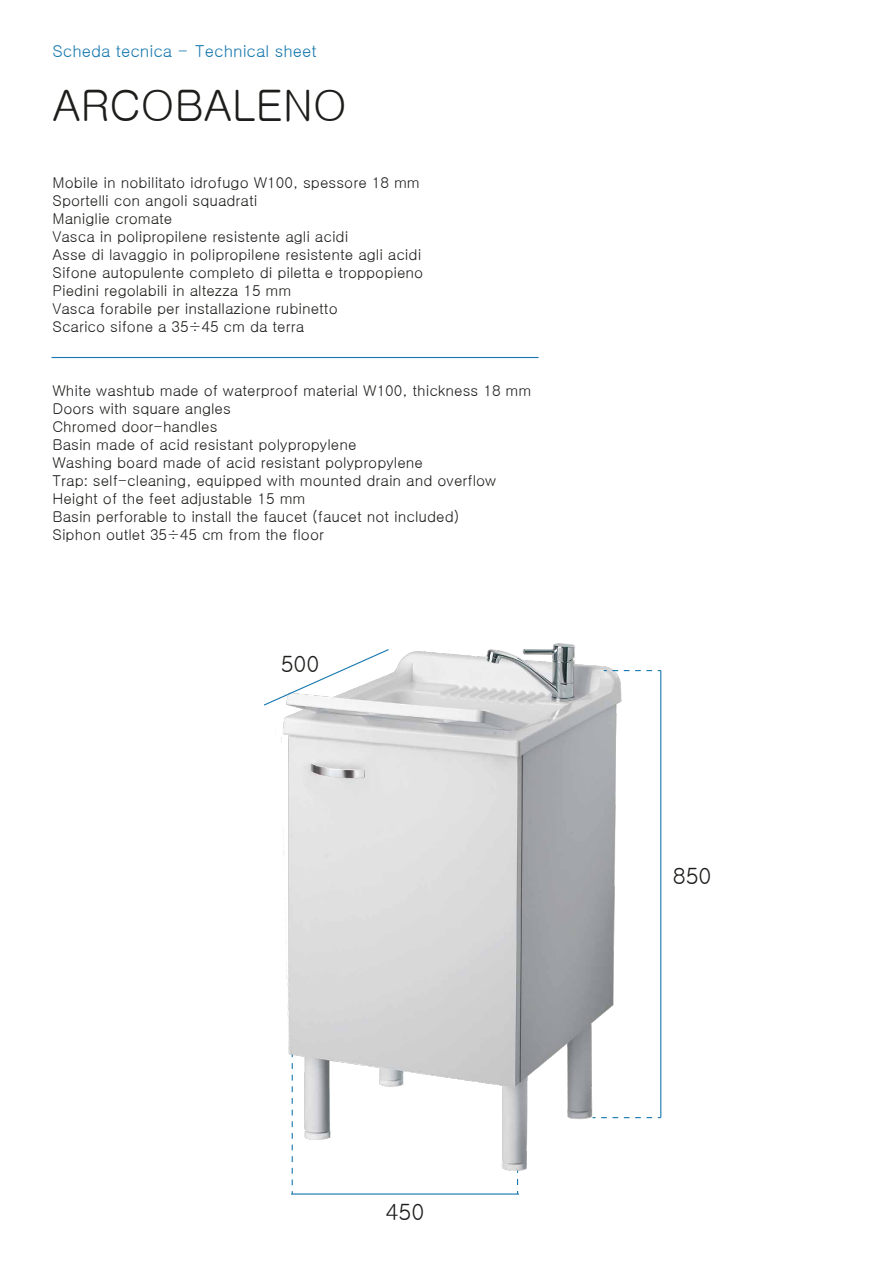
<style>
.page{position:relative;width:893px;height:1263px;background:#fff}
.page>*{position:absolute;margin:0;border:0;box-sizing:border-box;transform-origin:0 0}
.t1{font:43.5px "Gulim";color:#1d1d1b}
.t2{font:22.5px "Gulim";color:#1d1d1b}
.t3{font:16.5px "Gulim";color:#1778af}
.t4{font:15px/18px "Gulim";color:#1d1d1b}
.s1{font-family:"Arial"}
</style>
<div class="page">
<img style="left:281px;top:643px;width:356px;height:538px">
<svg style="left:604px;top:670px;width:57px;height:1px"></svg>
<svg style="left:592px;top:1117px;width:68px;height:1px"></svg>
<hr style="left:660px;top:671px;width:1px;height:447px;background:#1778af">
<hr style="left:291px;top:1193px;width:228px;height:1px;background:#1778af">
<hr style="left:52px;top:357px;width:487px;height:1px;background:#1778af">
<svg style="left:263px;top:648px;width:127px;height:58px"></svg>
<p class="t3" style="left:53px;top:43px;width:266px">Scheda tecnica - Technical sheet</p>
<h1 class="t1" style="left:53px;top:84px;width:296px">ARCOBALENO</h1>
<p class="t4" style="left:53px;top:173px;width:372px">Mobile in nobilitato idrofugo W100, spessore 18 mm Sportelli con angoli squadrati<br>Maniglie cromate<br>Vasca in polipropilene resistente agli acidi<br>Asse di lavaggio in polipropilene resistente agli acidi Sifone autopulente completo di piletta e troppopieno Piedini regolabili in altezza 15 mm<br>Vasca forabile per installazione rubinetto<br>Scarico sifone a 35÷45 cm da terra</p>
<p class="t4" style="left:53px;top:382px;width:480px">White washtub made of waterproof material W100, thickness 18 mm Doors with square angles<br>Chromed door-handles<br>Basin made of acid resistant polypropylene<br>Washing board made of acid resistant polypropylene<br>Trap<span class="s1">:</span> self-cleaning, equipped with mounted drain and overflow Height of the feet adjustable 15 mm<br>Basin perforable to install the faucet (faucet not included)<br>Siphon outlet 35÷45 cm from the floor</p>
<h2 class="t2" style="left:281px;top:653px;width:40px">500</h2>
<h2 class="t2" style="left:386px;top:1200px;width:40px">450</h2>
<h2 class="t2" style="left:673px;top:864px;width:40px">850</h2>
</div>
